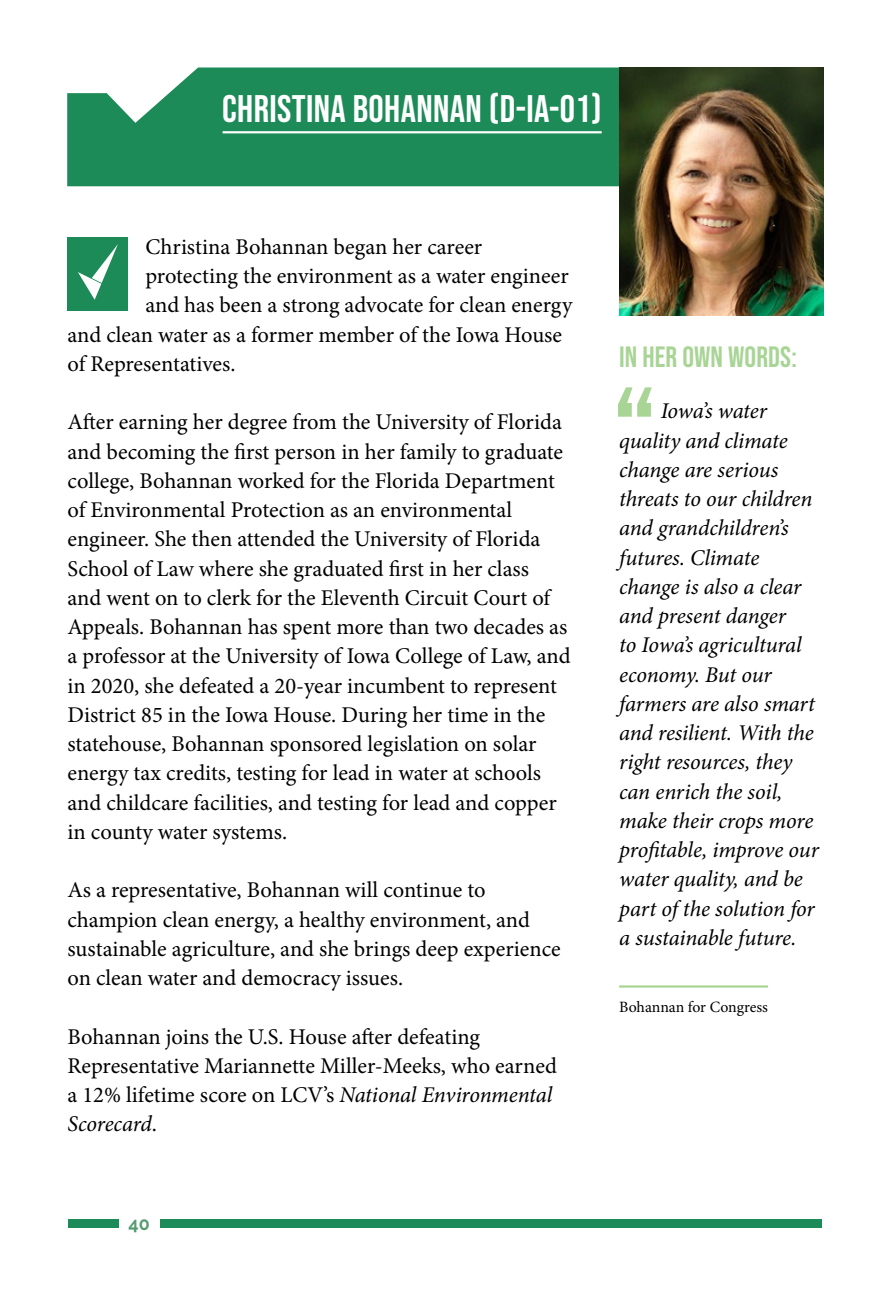
<style>
.page{position:relative;width:891px;height:1296px;background:#fff}
.page>*{position:absolute;margin:0;border:0;box-sizing:border-box;transform-origin:0 0}
.t1{font:38.25px "Bebas Neue";letter-spacing:.01em;color:#fff}
.t2{font:29.25px "Bebas Neue";letter-spacing:.005em;color:#a8d596}
.t3{font:22.5px/29.2px "Minion Pro";letter-spacing:-.005em;color:#000}
.t4{font:italic 22.5px/29.2px "Minion Pro";letter-spacing:-.01em;color:#000}
.t5{font:700 18px "Raleway";color:#589b72}
.t6{font:15.75px "Minion Pro";letter-spacing:-.005em;color:#000}
.s1{font-style:italic}
</style>
<div class="page">
<svg style="left:67px;top:68px;width:552px;height:118px;background:#2b9262"></svg>
<div style="left:69px;top:1219px;width:753px;height:8px;background:#1d8b58"></div>
<div style="left:119px;top:1200px;width:41px;height:37px;background:#fff"></div>
<svg style="left:618px;top:387px;width:34px;height:30px"></svg>
<div style="left:67px;top:237px;width:60px;height:73px;background:#1d8b58"></div>
<svg style="left:78px;top:244px;width:40px;height:56px"></svg>
<hr style="left:223px;top:131px;width:379px;height:2px;background:#fff">
<img style="left:619px;top:68px;width:205px;height:248px">
<hr style="left:619px;top:985px;width:149px;height:3px;background:#a8d596">
<h3 class="t1" style="left:222px;top:87px;width:381px">CHRISTINA BOHANNAN (D-IA-01)</h3>
<p class="t3" style="left:145px;top:232px;width:338px">Christina Bohannan began her career</p>
<p class="t3" style="left:145px;top:262px;width:425px">protecting the environment as a water engineer</p>
<p class="t3" style="left:145px;top:291px;width:428px">and has been a strong advocate for clean energy</p>
<p class="t3" style="left:68px;top:320px;width:496px">and clean water as a former member of the Iowa House</p>
<p class="t3" style="left:68px;top:349px;width:170px">of Representatives.</p>
<p class="t3" style="left:68px;top:408px;width:505px">After earning her degree from the University of Florida and becoming the first person in her family to graduate college, Bohannan worked for the Florida Department of Environmental Protection as an environmental engineer. She then attended the University of Florida School of Law where she graduated first in her class<br>and went on to clerk for the Eleventh Circuit Court of Appeals. Bohannan has spent more than two decades as a professor at the University of Iowa College of Law, and in 2020, she defeated a 20-year incumbent to represent District 85 in the Iowa House. During her time in the statehouse, Bohannan sponsored legislation on solar energy tax credits, testing for lead in water at schools and childcare facilities, and testing for lead and copper in county water systems.</p>
<p class="t3" style="left:68px;top:876px;width:495px">As a representative, Bohannan will continue to champion clean energy, a healthy environment, and sustainable agriculture, and she brings deep experience on clean water and democracy issues.</p>
<p class="t3" style="left:68px;top:1022px;width:491px">Bohannan joins the U.S. House after defeating Representative Mariannette Miller-Meeks, who earned a 12% lifetime score on LCV’s <span class="s1">National Environmental Scorecard</span>.</p>
<p class="t5" style="left:129px;top:1214px;width:23px">40</p>
<h4 class="t2" style="left:619px;top:340px;width:179px">IN HER OWN WORDS:</h4>
<p class="t4" style="left:619px;top:397px;width:201px;text-indent:42px">Iowa’s water quality and climate change are serious threats to our children and grandchildren’s futures. Climate change is also a clear and present danger<br>to Iowa’s agricultural economy. But our farmers are also smart and resilient. With the right resources, they can enrich the soil, make their crops more profitable, improve our water quality, and be part of the solution for a sustainable future.</p>
<p class="t6" style="left:619px;top:997px;width:150px">Bohannan for Congress</p>
</div>
